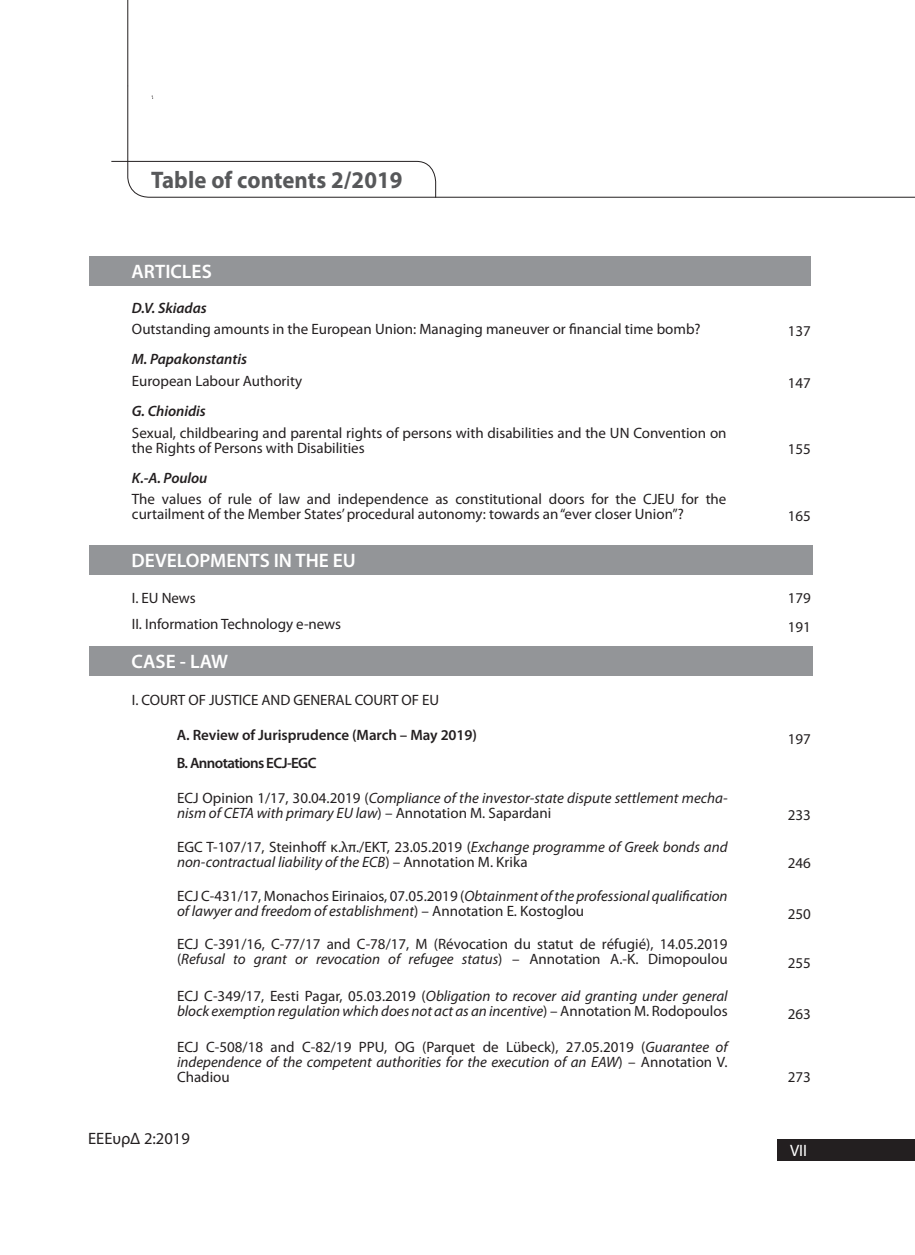
<style>
.page{position:relative;width:915px;height:1255px;background:#fff}
.page>*{position:absolute;margin:0;border:0;box-sizing:border-box;transform-origin:0 0}
.ΤΙΤΛΟΣ_ΠΕΡΙΕΧΟΜΕΝΑ{font:700 24px "Myriad Pro";letter-spacing:.005em;color:#57585a;scale:.95 1}
.ΤΙΤΛΟΙ_ΠΕΡΙΕΧΟΜΕΝΑ{font:600 19.5px "Myriad Pro";color:#fff}
.t1{font:16.5px "Myriad Pro";color:#231f20}
.t2{font:16.5px "Myriad Pro";color:#fff}
.Βασικό{font:15px/15px "Myriad Pro";color:#231f20}
.Βασικό-2{font:italic 15px/15px "Myriad Pro";color:#231f20}
.ΚΕΙΜΕΝΟ_ΝΟΜ_ΠΕΡ{font:15px "Myriad Pro";letter-spacing:-.005em;color:#231f20}
.ΟΝΟΜΑ_ΑΡΘΡΑ_ΠΕΡ{font:italic 600 15px "Myriad Pro";letter-spacing:-.005em;color:#231f20}
.ΚΕΙΜΕΝΟ_ΝΟΜ_SEMIBOLD{font:600 15px "Myriad Pro";letter-spacing:-.005em;color:#231f20}
.ΚΕΙΜΕΝΟ_ΝΟΜ_SEMIBOLD-2{font:600 15px "Myriad Pro";letter-spacing:-.04em;color:#231f20}
.KEIMENO_ITALIC{font:italic 600 15px "Myriad Pro";letter-spacing:-.005em;color:#231f20}
.s1{font-style:normal}
.s2{font-style:italic}
</style>
<div class="page">
<div style="left:777px;top:1139px;width:137px;height:21px;background:#231f20"></div>
<hr style="left:127px;top:0;width:1px;height:86px;background:#231f20">
<svg style="left:127px;top:85px;width:787px;height:113px"></svg>
<div style="left:89px;top:256px;width:721px;height:29px;background:#939598"></div>
<div style="left:89px;top:545px;width:723px;height:30px;background:#939598"></div>
<div style="left:89px;top:645px;width:723px;height:30px;background:#939598"></div>
<p class="ΤΙΤΛΟΣ_ΠΕΡΙΕΧΟΜΕΝΑ" style="left:151px;top:164px;width:266px">Table of contents 2/2019</p>
<p class="ΤΙΤΛΟΙ_ΠΕΡΙΕΧΟΜΕΝΑ" style="left:131px;top:259px;width:82px">ARTICLES</p>
<p class="KEIMENO_ITALIC" style="left:132px;top:298px;width:76px">D.V. Skiadas</p>
<p class="Βασικό" style="left:132px;top:321px;width:570px">Outstanding amounts in the European Union: Managing maneuver or financial time bomb?</p>
<p class="ΟΝΟΜΑ_ΑΡΘΡΑ_ΠΕΡ" style="left:132px;top:350px;width:116px">Μ. Papakonstantis</p>
<p class="Βασικό" style="left:132px;top:373px;width:172px">European Labour Authority</p>
<p class="ΟΝΟΜΑ_ΑΡΘΡΑ_ΠΕΡ" style="left:132px;top:401px;width:75px">G. Chionidis</p>
<p class="Βασικό" style="left:132px;top:425px;width:596px">Sexual, childbearing and parental rights of persons with disabilities and the UN Convention on the Rights of Persons with Disabilities</p>
<p class="ΟΝΟΜΑ_ΑΡΘΡΑ_ΠΕΡ" style="left:132px;top:468px;width:77px">Κ.-Α. Poulou</p>
<p class="Βασικό" style="left:132px;top:491px;width:596px">The values of rule of law and independence as constitutional doors for the CJEU for the curtailment of the Member States’ procedural autonomy: towards an “ever closer Union”?</p>
<p class="ΤΙΤΛΟΙ_ΠΕΡΙΕΧΟΜΕΝΑ" style="left:132px;top:548px;width:226px">DEVELOPMENTS IN THE EU</p>
<p class="ΚΕΙΜΕΝΟ_ΝΟΜ_ΠΕΡ" style="left:132px;top:588px;width:65px">I. EU News</p>
<p class="ΚΕΙΜΕΝΟ_ΝΟΜ_ΠΕΡ" style="left:132px;top:615px;width:210px">II. Information Technology e-news</p>
<p class="ΤΙΤΛΟΙ_ΠΕΡΙΕΧΟΜΕΝΑ" style="left:132px;top:648px;width:98px">CASE - LAW</p>
<p class="ΚΕΙΜΕΝΟ_ΝΟΜ_ΠΕΡ" style="left:132px;top:690px;width:309px">Ι. COURT OF JUSTICE AND GENERAL COURT OF EU</p>
<p class="ΚΕΙΜΕΝΟ_ΝΟΜ_SEMIBOLD" style="left:177px;top:725px;width:302px">Α. Review of Jurisprudence (March – May 2019)</p>
<p class="ΚΕΙΜΕΝΟ_ΝΟΜ_SEMIBOLD-2" style="left:177px;top:753px;width:141px">Β. Annotations ECJ-EGC</p>
<p class="Βασικό-2" style="left:177px;top:790px;width:552px"><span class="s1">ECJ Opinion 1/17, 30.04.2019 (</span>Compliance of the investor-state dispute settlement mecha&shy;nism of CETA with primary EU law<span class="s1">) – Annotation Μ. Sapardani</span></p>
<p class="Βασικό-2" style="left:177px;top:839px;width:552px"><span class="s1">EGC T-107/17, Steinhoff κ.λπ./ΕΚΤ, 23.05.2019 (</span>Exchange programme of Greek bonds and non-contractual liability of the ECB<span class="s1">) – Annotation Μ. Krika</span></p>
<p class="Βασικό-2" style="left:177px;top:887px;width:552px"><span class="s1">ECJ C-431/17, Monachos Eirinaios, 07.05.2019 (</span>Obtainment of the professional qualification of lawyer and freedom of establishment<span class="s1">) – Annotation Ε. Κostoglou</span></p>
<p class="Βασικό" style="left:177px;top:936px;width:552px">ECJ C-391/16, C-77/17 and C-78/17, M (Révocation du statut de réfugié), 14.05.2019 (<span class="s2">Refusal to grant or revocation of refugee status</span>) – Annotation Α.-Κ. Dimopoulou</p>
<p class="Βασικό-2" style="left:177px;top:987px;width:552px"><span class="s1">ECJ C-349/17, Eesti Pagar, 05.03.2019 (</span>Obligation to recover aid granting under general block exemption regulation which does not act as an incentive<span class="s1">) – Annotation Μ. Rodopoulos</span></p>
<p class="Βασικό" style="left:177px;top:1039px;width:552px;text-align:justify">ECJ C-508/18 and C-82/19 PPU, OG (Parquet de Lübeck), 27.05.2019 (<span class="s2">Guarantee of independence of the competent authorities for the execution of an EAW</span>) – Annotation V.<br>Chadiou</p>
<p class="t1" style="left:88px;top:1128px;width:103px">ΕΕΕυρΔ 2:2019</p>
<p class="ΚΕΙΜΕΝΟ_ΝΟΜ_ΠΕΡ" style="left:787px;top:321px;width:24px">137</p>
<p class="ΚΕΙΜΕΝΟ_ΝΟΜ_ΠΕΡ" style="left:787px;top:373px;width:24px">147</p>
<p class="ΚΕΙΜΕΝΟ_ΝΟΜ_ΠΕΡ" style="left:787px;top:439px;width:24px">155</p>
<p class="ΚΕΙΜΕΝΟ_ΝΟΜ_ΠΕΡ" style="left:787px;top:506px;width:24px">165</p>
<p class="ΚΕΙΜΕΝΟ_ΝΟΜ_ΠΕΡ" style="left:787px;top:589px;width:24px">179</p>
<p class="ΚΕΙΜΕΝΟ_ΝΟΜ_ΠΕΡ" style="left:787px;top:617px;width:24px">191</p>
<p class="ΚΕΙΜΕΝΟ_ΝΟΜ_ΠΕΡ" style="left:787px;top:730px;width:24px">197</p>
<p class="ΚΕΙΜΕΝΟ_ΝΟΜ_ΠΕΡ" style="left:787px;top:806px;width:24px">233</p>
<p class="ΚΕΙΜΕΝΟ_ΝΟΜ_ΠΕΡ" style="left:787px;top:853px;width:24px">246</p>
<p class="ΚΕΙΜΕΝΟ_ΝΟΜ_ΠΕΡ" style="left:787px;top:905px;width:24px">250</p>
<p class="ΚΕΙΜΕΝΟ_ΝΟΜ_ΠΕΡ" style="left:787px;top:953px;width:24px">255</p>
<p class="ΚΕΙΜΕΝΟ_ΝΟΜ_ΠΕΡ" style="left:787px;top:1004px;width:24px">263</p>
<p class="ΚΕΙΜΕΝΟ_ΝΟΜ_ΠΕΡ" style="left:787px;top:1067px;width:24px">273</p>
<p class="t2" style="left:789px;top:1139px;width:19px">VII</p>
</div>
